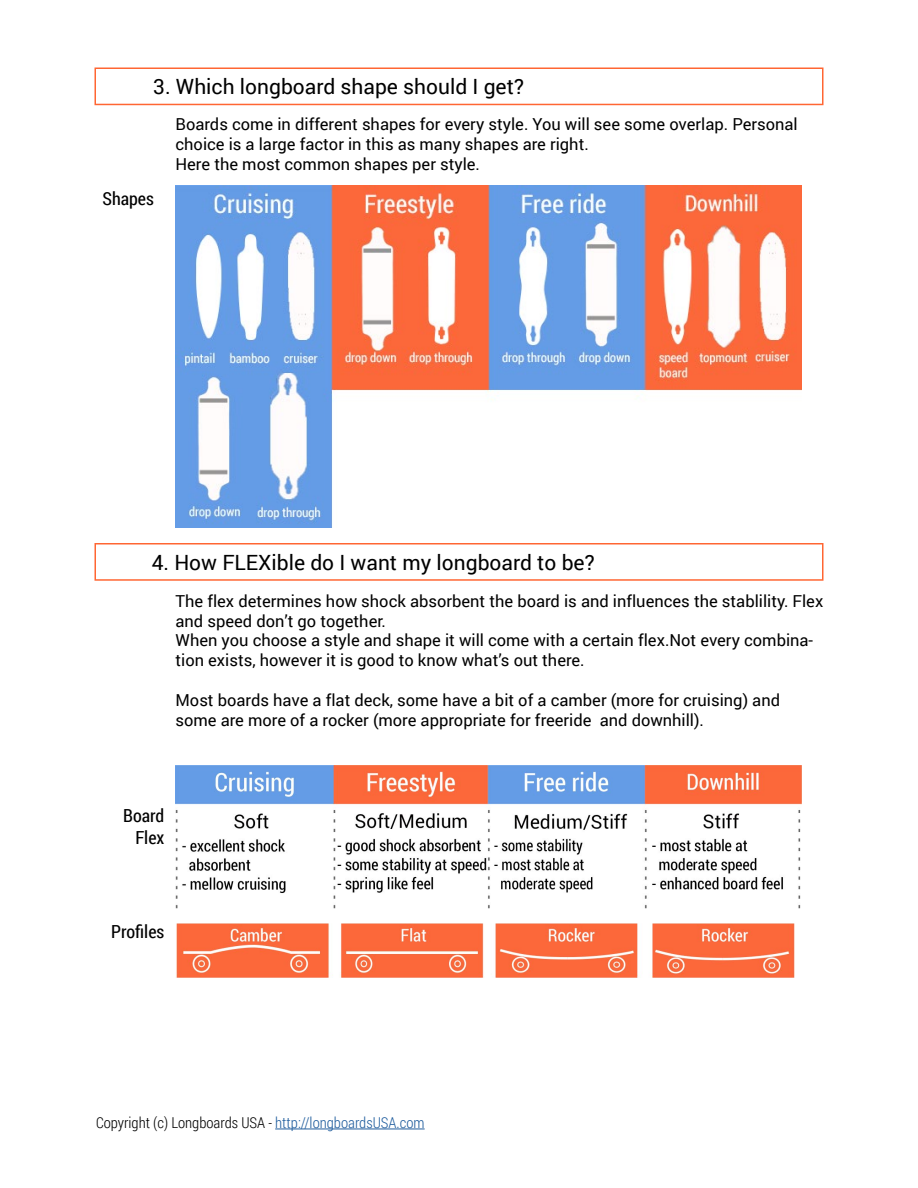
<style>
.page{position:relative;width:918px;height:1188px;background:#fff}
.page>*{position:absolute;margin:0;border:0;box-sizing:border-box;transform-origin:0 0}
.t1{font:21px "Roboto";color:#000}
.t2{font:18px/21.6px "Roboto Condensed";color:#000;text-align:right}
.t3{font:16.5px/19.8px "Roboto";color:#000}
.t4{font:300 15px "Roboto Condensed";color:#000}
.s1{color:#215e9e}
</style>
<div class="page">
<div style="left:94px;top:68px;width:730px;height:37px;border:2px solid #f63"></div>
<img style="left:176px;top:186px;width:626px;height:341px">
<div style="left:94px;top:543px;width:730px;height:38px;border:2px solid #f63"></div>
<hr style="left:275px;top:1129px;width:150px;height:1px;background:#215e9e">
<img style="left:175px;top:766px;width:627px;height:212px">
<p class="t1" style="left:153px;top:72px;width:372px">3. Which longboard shape should I get?</p>
<p class="t3" style="left:176px;top:114px;width:624px">Boards come in different shapes for every style. You will see some overlap. Personal choice is a large factor in this as many shapes are right.<br>Here the most common shapes per style.</p>
<p class="t2" style="left:102px;top:187px;width:53px">Shapes</p>
<p class="t1" style="left:152px;top:547px;width:445px">4. How FLEXible do I want my longboard to be?</p>
<p class="t3" style="left:176px;top:590px;width:649px">The flex determines how shock absorbent the board is and influences the stablility. Flex and speed don’t go together.<br>When you choose a style and shape it will come with a certain flex.Not every combina&shy;tion exists, however it is good to know what’s out there.</p>
<p class="t3" style="left:176px;top:689px;width:606px">Most boards have a flat deck, some have a bit of a camber (more for cruising) and some are more of a rocker (more appropriate for freeride and downhill).</p>
<p class="t2" style="left:123px;top:805px;width:43px">Board<br>Flex</p>
<p class="t2" style="left:111px;top:921px;width:55px">Profiles</p>
<p class="t4" style="left:96px;top:1112px;width:330px">Copyright (c) Longboards USA - <span class="s1">http://longboardsUSA.com</span></p>
</div>
